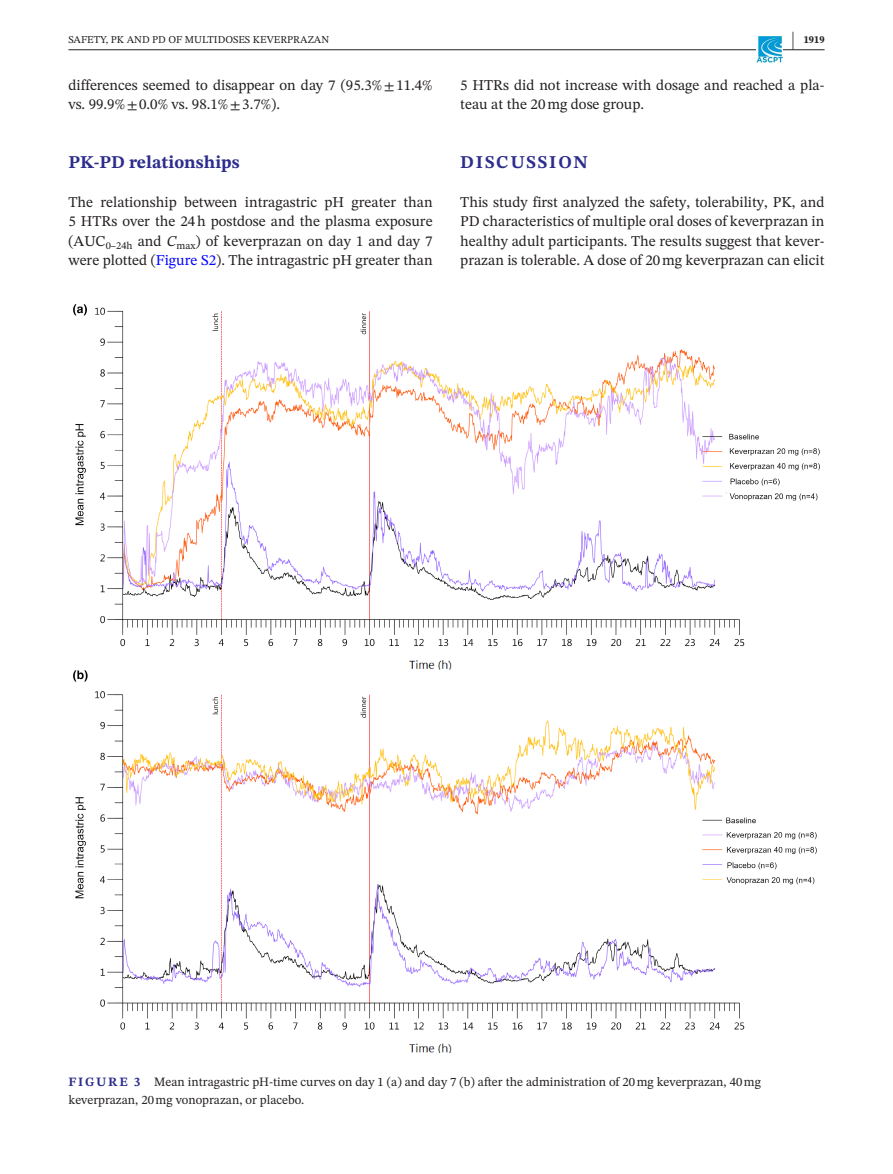
<style>
.page{position:relative;width:893px;height:1174px;background:#fff}
.page>*{position:absolute;margin:0;border:0;box-sizing:border-box;transform-origin:0 0}
.t1{font:700 21px "STIX Two Text";color:#231f20;scale:.42 1}
.t2{font:700 18px "STIX Two Text";color:#2c2d8c}
.t3{font:700 18px "STIX Two Text";letter-spacing:.1em;color:#2c2d8c}
.t4{font:15px/19.5px "STIX Two Text";color:#231f20}
.t5{font:12.75px/18px "STIX Two Text";color:#231f20}
.t6{font:10.5px "STIX Two Text";color:#231f20}
.t7{font:700 10.5px "STIX Two Text";color:#231f20}
.s1{font-family:"STIX"}
.s2{font-style:italic}
.s3{color:#00f}
.s4{font-weight:700;color:#2c2d8c}
</style>
<div class="page">
<hr style="left:68px;top:49px;width:756px;height:1px;background:#231f20">
<img style="left:757px;top:37px;width:25px;height:25px">
<img style="left:73px;top:304px;width:747px;height:749px">
<h1 class="t1" style="left:792px;top:24px;width:8px">|</h1>
<p class="t6" style="left:68px;top:32px;width:262px">SAFETY, PK AND PD OF MULTIDOSES KEVERPRAZAN</p>
<p class="t7" style="left:804px;top:32px;width:22px">1919</p>
<p class="t4" style="left:68px;top:75px;width:366px">differences seemed to disappear on day 7 (95.3%<span class="s1">±</span>11.4% vs. 99.9%<span class="s1">±</span>0.0% vs. 98.1%<span class="s1">±</span>3.7%).</p>
<p class="t4" style="left:460px;top:75px;width:366px">5 HTRs did not increase with dosage and reached a pla&shy;teau at the 20mg dose group.</p>
<p class="t2" style="left:68px;top:149px;width:173px">PK-PD relationships</p>
<p class="t4" style="left:68px;top:192px;width:366px;text-align:justify">The relationship between intragastric pH greater than 5 HTRs over the 24h postdose and the plasma exposure (AUC<sub>0–24h</sub> and <span class="s2">C</span><sub>max</sub>) of keverprazan on day 1 and day 7 were plotted (<span class="s3">Figure S2</span>). The intragastric pH greater than</p>
<p class="t3" style="left:460px;top:149px;width:129px">DISCUSSION</p>
<p class="t4" style="left:460px;top:192px;width:366px;text-align:justify">This study first analyzed the safety, tolerability, PK, and PD characteristics of multiple oral doses of keverprazan in healthy adult participants. The results suggest that kever&shy;prazan is tolerable. A dose of 20mg keverprazan can elicit</p>
<p class="t5" style="left:68px;top:1072px;width:694px"><span class="s4">FIGURE 3</span> Mean intragastric pH-time curves on day 1 (a) and day 7 (b) after the administration of 20mg keverprazan, 40mg keverprazan, 20mg vonoprazan, or placebo.</p>
</div>
